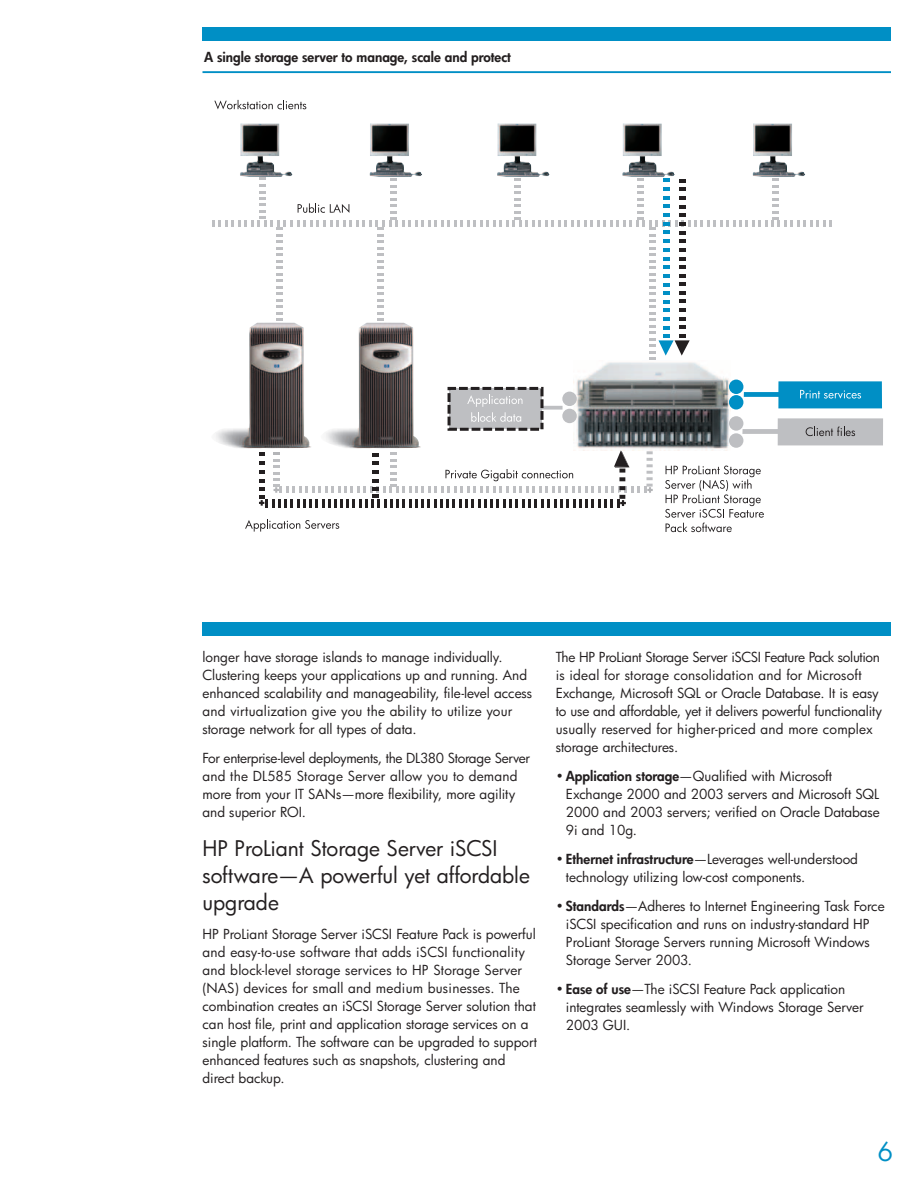
<style>
.page{position:relative;width:918px;height:1188px;background:#fff}
.page>*{position:absolute;margin:0;border:0;box-sizing:border-box;transform-origin:0 0}
.t1{font:25.5px "Futura";color:#008fc5}
.t2{font:21px/27px "Futura";letter-spacing:-.005em;color:#231f20}
.t3{font:13.5px/18px "Futura";color:#231f20}
.t4{font:800 13.5px "Futura";color:#231f20}
.s1{font-weight:800}
</style>
<div class="page">
<div style="left:202px;top:27px;width:689px;height:13px;background:#008fc5"></div>
<div style="left:449px;top:388px;width:93px;height:41px;background:#bebfc2"></div>
<svg style="left:742px;top:418px;width:141px;height:27px"></svg>
<svg style="left:245px;top:519px;width:94px;height:13px"></svg>
<svg style="left:214px;top:100px;width:92px;height:9px"></svg>
<svg style="left:665px;top:466px;width:99px;height:66px"></svg>
<svg style="left:467px;top:395px;width:55px;height:27px"></svg>
<img style="left:573px;top:362px;width:157px;height:88px">
<svg style="left:744px;top:381px;width:138px;height:27px"></svg>
<img style="left:216px;top:360px;width:95px;height:89px">
<img style="left:326px;top:360px;width:95px;height:89px">
<img style="left:240px;top:123px;width:53px;height:54px">
<img style="left:369px;top:123px;width:53px;height:54px">
<img style="left:497px;top:123px;width:53px;height:54px">
<img style="left:622px;top:123px;width:53px;height:54px">
<img style="left:752px;top:123px;width:53px;height:54px">
<svg style="left:544px;top:406px;width:19px;height:4px"></svg>
<svg style="left:259px;top:450px;width:394px;height:57px"></svg>
<svg style="left:212px;top:178px;width:620px;height:182px"></svg>
<div style="left:729px;top:380px;width:14px;height:14px;background:#008fc5;border-radius:50%"></div>
<div style="left:729px;top:395px;width:14px;height:15px;background:#008fc5;border-radius:50%"></div>
<div style="left:729px;top:416px;width:14px;height:15px;background:#bebfc2;border-radius:50%"></div>
<div style="left:729px;top:433px;width:14px;height:15px;background:#bebfc2;border-radius:50%"></div>
<div style="left:562px;top:392px;width:15px;height:14px;background:#bebfc2;border-radius:50%"></div>
<div style="left:562px;top:409px;width:15px;height:14px;background:#bebfc2;border-radius:50%"></div>
<div style="left:448px;top:387px;width:96px;height:44px;border:3px dashed #231f20"></div>
<hr style="left:202px;top:71px;width:689px;height:2px;background:#008fc5">
<div style="left:202px;top:622px;width:689px;height:14px;background:#008fc5"></div>
<p class="t4" style="left:204px;top:51px;width:308px">A single storage server to manage, scale and protect</p>
<p class="t3" style="left:202px;top:650px;width:331px">longer have storage islands to manage individually.<br>Clustering keeps your applications up and running. And enhanced scalability and manageability, file-level access and virtualization give you the ability to utilize your storage network for all types of data.</p>
<p class="t3" style="left:202px;top:750px;width:329px">For enterprise-level deployments, the DL380 Storage Server and the DL585 Storage Server allow you to demand more from your IT SANs—more flexibility, more agility and superior ROI.</p>
<h2 class="t2" style="left:202px;top:837px;width:329px">HP ProLiant Storage Server iSCSI software—A powerful yet affordable upgrade</h2>
<p class="t3" style="left:202px;top:926px;width:336px">HP ProLiant Storage Server iSCSI Feature Pack is powerful and easy-to-use software that adds iSCSI functionality and block-level storage services to HP Storage Server (NAS) devices for small and medium businesses. The combination creates an iSCSI Storage Server solution that can host file, print and application storage services on a single platform. The software can be upgraded to support enhanced features such as snapshots, clustering and direct backup.</p>
<p class="t3" style="left:556px;top:650px;width:328px">The HP ProLiant Storage Server iSCSI Feature Pack solution is ideal for storage consolidation and for Microsoft Exchange, Microsoft SQL or Oracle Database. It is easy to use and affordable, yet it delivers powerful functionality usually reserved for higher-priced and more complex storage architectures.</p>
<p class="t3" style="left:566px;top:768px;width:315px;text-indent:-10px">• <span class="s1">Application storage</span>—Qualified with Microsoft Exchange 2000 and 2003 servers and Microsoft SQL 2000 and 2003 servers; verified on Oracle Database 9i and 10g.</p>
<p class="t3" style="left:566px;top:851px;width:294px;text-indent:-10px">• <span class="s1">Ethernet infrastructure</span>—Leverages well-understood technology utilizing low-cost components.</p>
<p class="t3" style="left:566px;top:898px;width:320px;text-indent:-10px">• <span class="s1">Standards</span>—Adheres to Internet Engineering Task Force iSCSI specification and runs on industry-standard HP ProLiant Storage Servers running Microsoft Windows Storage Server 2003.</p>
<p class="t3" style="left:566px;top:981px;width:299px;text-indent:-10px">• <span class="s1">Ease of use</span>—The iSCSI Feature Pack application integrates seamlessly with Windows Storage Server<br>2003 GUI.</p>
<h1 class="t1" style="left:878px;top:1140px;width:17px">6</h1>
</div>
